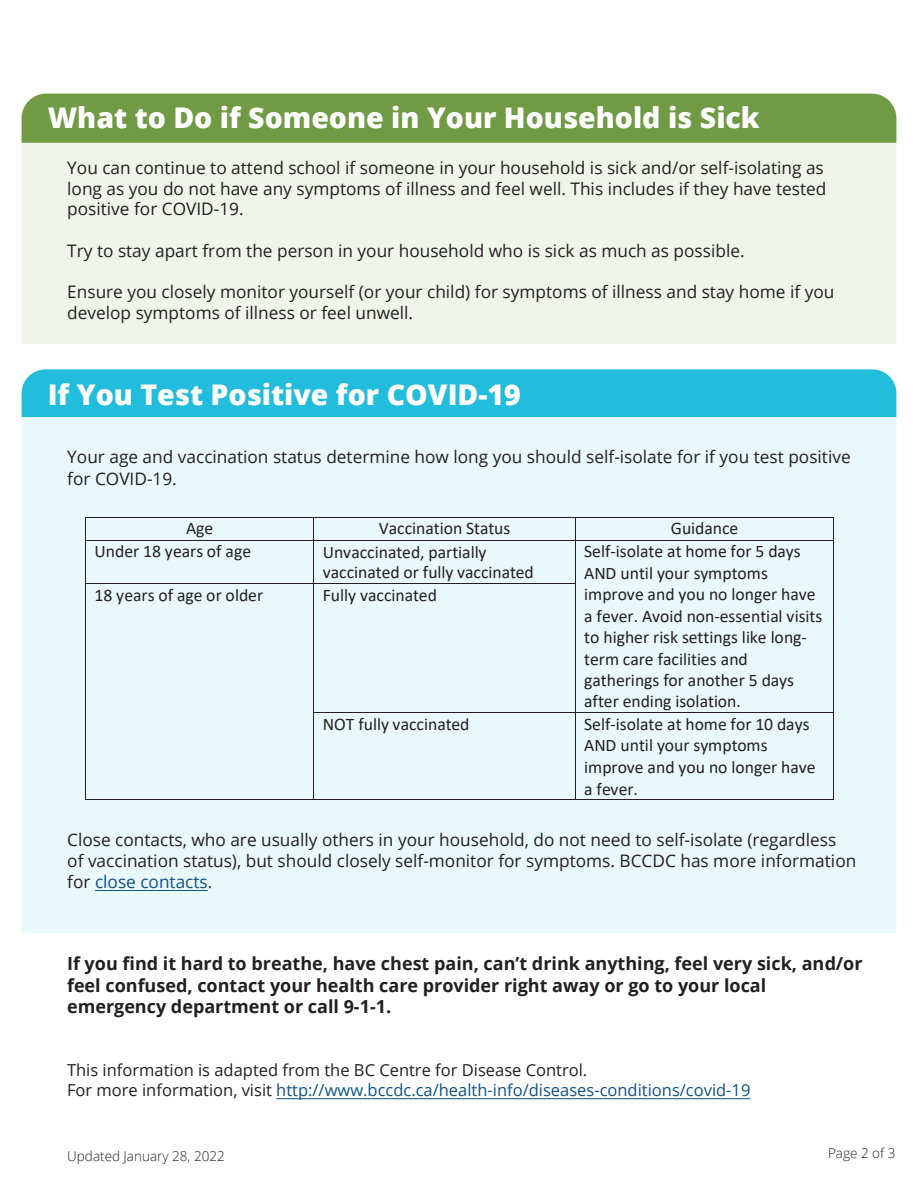
<style>
.page{position:relative;width:918px;height:1188px;background:#fff}
.page>*{position:absolute;margin:0;border:0;box-sizing:border-box;transform-origin:0 0}
.t1{font:800 28.5px "Open Sans";color:#fff}
.t2{font:700 18px/21.6px "Open Sans";color:#231f20}
.t3{font:17.7px/21.5px "Calibri";color:#231f20}
.t4{font:17.25px/20.7px "Open Sans";color:#231f20}
.t5{font:16.5px/19.8px "Open Sans";color:#231f20}
.t6{font:300 13.5px "Open Sans";color:#231f20}
.s1{color:#0f5185}
</style>
<div class="page">
<div style="left:22px;top:143px;width:874px;height:201px;background:#f0f5ec"></div>
<div style="left:22px;top:94px;width:874px;height:49px;background:#709a44"></div>
<div style="left:22px;top:417px;width:874px;height:516px;background:#e9f8fb"></div>
<div style="left:22px;top:369px;width:874px;height:48px;background:#22bcdc"></div>
<hr style="left:86px;top:517px;width:228px;height:1px;background:#231f20">
<hr style="left:314px;top:517px;width:261px;height:1px;background:#231f20">
<hr style="left:576px;top:517px;width:257px;height:1px;background:#231f20">
<svg style="left:85px;top:517px;width:1px;height:23px"></svg>
<hr style="left:86px;top:540px;width:228px;height:1px;background:#231f20">
<svg style="left:314px;top:518px;width:1px;height:22px"></svg>
<hr style="left:314px;top:540px;width:261px;height:1px;background:#231f20">
<svg style="left:575px;top:517px;width:1px;height:23px"></svg>
<hr style="left:576px;top:540px;width:257px;height:1px;background:#231f20">
<svg style="left:833px;top:517px;width:1px;height:23px"></svg>
<hr style="left:85px;top:540px;width:1px;height:43px;background:#231f20">
<hr style="left:314px;top:540px;width:1px;height:43px;background:#231f20">
<hr style="left:575px;top:540px;width:1px;height:43px;background:#231f20">
<hr style="left:833px;top:540px;width:1px;height:43px;background:#231f20">
<hr style="left:86px;top:583px;width:228px;height:1px;background:#231f20">
<hr style="left:314px;top:583px;width:261px;height:1px;background:#231f20">
<hr style="left:85px;top:584px;width:1px;height:128px;background:#231f20">
<hr style="left:314px;top:584px;width:1px;height:128px;background:#231f20">
<hr style="left:575px;top:584px;width:1px;height:128px;background:#231f20">
<hr style="left:833px;top:584px;width:1px;height:128px;background:#231f20">
<hr style="left:314px;top:712px;width:261px;height:1px;background:#231f20">
<hr style="left:576px;top:712px;width:257px;height:1px;background:#231f20">
<hr style="left:85px;top:713px;width:1px;height:86px;background:#231f20">
<hr style="left:86px;top:799px;width:228px;height:1px;background:#231f20">
<hr style="left:314px;top:713px;width:1px;height:86px;background:#231f20">
<hr style="left:314px;top:799px;width:261px;height:1px;background:#231f20">
<hr style="left:575px;top:713px;width:1px;height:86px;background:#231f20">
<hr style="left:576px;top:799px;width:257px;height:1px;background:#231f20">
<hr style="left:833px;top:713px;width:1px;height:86px;background:#231f20">
<hr style="left:95px;top:890px;width:113px;height:1px;background:#0f5185">
<hr style="left:276px;top:1098px;width:474px;height:1px;background:#0f5185">
<p class="t1" style="left:48px;top:96px;width:714px">What to Do if Someone in Your Household is Sick</p>
<p class="t4" style="left:67px;top:157px;width:761px">You can continue to attend school if someone in your household is sick and/or self-isolating as long as you do not have any symptoms of illness and feel well. This includes if they have tested positive for COVID-19.</p>
<p class="t4" style="left:67px;top:240px;width:679px">Try to stay apart from the person in your household who is sick as much as possible.</p>
<p class="t4" style="left:67px;top:281px;width:769px">Ensure you closely monitor yourself (or your child) for symptoms of illness and stay home if you develop symptoms of illness or feel unwell.</p>
<p class="t1" style="left:48px;top:373px;width:475px">If You Test Positive for COVID-19</p>
<p class="t4" style="left:67px;top:445px;width:785px;line-height:22.5px">Your age and vaccination status determine how long you should self-isolate for if you test positive for COVID-19.</p>
<p class="t3" style="left:186px;top:517px;width:29px">Age</p>
<p class="t3" style="left:379px;top:517px;width:133px">Vaccination Status</p>
<p class="t3" style="left:671px;top:517px;width:69px">Guidance</p>
<p class="t3" style="left:95px;top:540px;width:158px">Under 18 years of age</p>
<p class="t3" style="left:323px;top:541px;width:213px;line-height:20.1px">Unvaccinated, partially vaccinated or fully vaccinated</p>
<p class="t3" style="left:584px;top:540px;width:240px">Self-isolate at home for 5 days<br>AND until your symptoms improve and you no longer have a fever. Avoid non-essential visits to higher risk settings like long&shy;term care facilities and gatherings for another 5 days after ending isolation.</p>
<p class="t3" style="left:95px;top:584px;width:170px">18 years of age or older</p>
<p class="t3" style="left:323px;top:584px;width:116px">Fully vaccinated</p>
<p class="t3" style="left:323px;top:713px;width:148px">NOT fully vaccinated</p>
<p class="t3" style="left:584px;top:713px;width:233px">Self-isolate at home for 10 days<br>AND until your symptoms improve and you no longer have a fever.</p>
<p class="t4" style="left:67px;top:829px;width:791px">Close contacts, who are usually others in your household, do not need to self-isolate (regardless of vaccination status), but should closely self-monitor for symptoms. BCCDC has more information for <span class="s1">close contacts</span>.</p>
<p class="t3" style="left:825px;top:941px;width:10px">2</p>
<p class="t2" style="left:67px;top:952px;width:797px">If you find it hard to breathe, have chest pain, can’t drink anything, feel very sick, and/or feel confused, contact your health care provider right away or go to your local emergency department or call 9-1-1.</p>
<p class="t5" style="left:67px;top:1060px;width:685px">This information is adapted from the BC Centre for Disease Control.<br>For more information, visit <span class="s1">http://www.bccdc.ca/health-info/diseases-conditions/covid-19</span></p>
<p class="t6" style="left:67px;top:1147px;width:159px">Updated January 28, 2022</p>
<p class="t6" style="left:828px;top:1144px;width:69px">Page 2 of 3</p>
</div>
